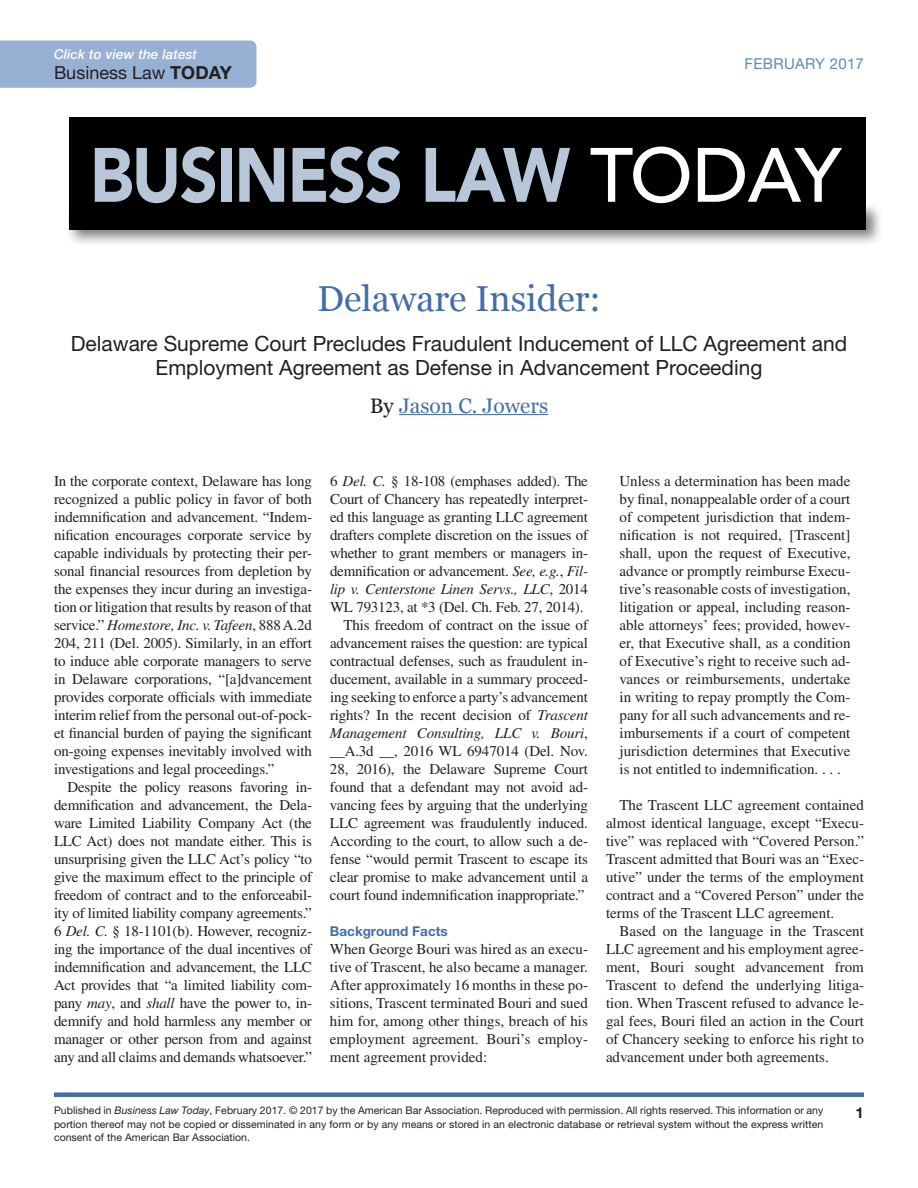
<style>
.page{position:relative;width:918px;height:1188px;background:#fff}
.page>*{position:absolute;margin:0;border:0;box-sizing:border-box;transform-origin:0 0}
.t1{font:900 76.05px "Avenir LT Std";letter-spacing:-.025em;color:#b7c7d9;scale:.88 1}
.t2{font:36px "Georgia";color:#426da7}
.Subtitle{font:21px/24px "Helvetica Neue LT Std";color:#231f20;text-align:center}
.byline{font:21px "Georgia";color:#426da7}
.t3{font:18px "Helvetica Neue LT Std";color:#231f20}
.body{font:15px/18px "Times LT Std";letter-spacing:-.01em;color:#231f20;text-align:justify}
.body-no_indent{font:15px/18px "Times LT Std";letter-spacing:-.01em;color:#231f20;text-align:justify}
.block_quote{font:15px/18px "Times LT Std";color:#231f20;text-align:justify}
.date{font:15px "Helvetica Neue LT Std";letter-spacing:.02em;color:#5a8bc0}
.page_number{font:700 15px "Helvetica Neue LT Std";color:#231f20}
.t4{font:italic 500 13.5px "Helvetica Neue LT Std";letter-spacing:.01em;color:#fff}
.subhead{font:700 13.5px "Helvetica Neue LT Std";color:#426da7}
.reprint{font:10.5px/13.5px "Helvetica Neue LT Std";letter-spacing:.005em;color:#231f20;text-align:justify}
.s1{font-weight:700}
.s2{font-weight:500;color:#fff}
.s3{color:#231f20}
.s4{font-style:italic}
</style>
<div class="page">
<div style="left:0;top:40px;width:256px;height:48px;background:#97b1d5"></div>
<div style="left:54px;top:1092px;width:810px;height:5px;background:#426da7"></div>
<img style="left:69px;top:198px;width:811px;height:45px">
<div style="left:70px;top:117px;width:796px;height:113px;background:#000"></div>
<hr style="left:399px;top:414px;width:149px;height:1px;background:#426da7">
<p class="t4" style="left:54px;top:46px;width:145px">Click to view the latest</p>
<p class="t3" style="left:54px;top:62px;width:179px">Business Law <span class="s1">TODAY</span></p>
<p class="date" style="left:745px;top:55px;width:121px">February 2017</p>
<h1 class="t1" style="left:90px;top:129px;width:855px">BUSINESS LAW <span class="s2">TODAY</span></h1>
<p class="t2" style="left:317px;top:272px;width:285px">Delaware Insider:</p>
<p class="Subtitle" style="left:71px;top:331px;width:778px">Delaware Supreme Court Precludes Fraudulent Inducement of LLC Agreement and<br>Employment Agreement as Defense in Advancement Proceeding</p>
<p class="byline" style="left:370px;top:390px;width:180px"><span class="s3">By</span> Jason C. Jowers</p>
<p class="body-no_indent" style="left:54px;top:472px;width:260px">In the corporate context, Delaware has long recognized a public policy in favor of both indemnification and advancement. “Indem&shy;nification encourages corporate service by capable individuals by protecting their per&shy;sonal financial resources from depletion by the expenses they incur during an investiga&shy;tion or litigation that results by reason of that service.” <span class="s4">Homestore, Inc. v. Tafeen</span>, 888 A.2d 204, 211 (Del. 2005). Similarly, in an effort to induce able corporate managers to serve in Delaware corporations, “[a]dvancement provides corporate officials with immediate interim relief from the personal out-of-pock&shy;et financial burden of paying the significant on-going expenses inevitably involved with investigations and legal proceedings.”</p>
<p class="body" style="left:54px;top:778px;width:260px;text-indent:14px">Despite the policy reasons favoring in&shy;demnification and advancement, the Dela&shy;ware Limited Liability Company Act (the LLC Act) does not mandate either. This is unsurprising given the LLC Act’s policy “to give the maximum effect to the principle of freedom of contract and to the enforceabil&shy;ity of limited liability company agreements.” 6 <span class="s4">Del. C.</span> § 18-1101(b). However, recogniz&shy;ing the importance of the dual incentives of indemnification and advancement, the LLC Act provides that “a limited liability com&shy;pany <span class="s4">may</span>, and <span class="s4">shall</span> have the power to, in&shy;demnify and hold harmless any member or manager or other person from and against any and all claims and demands whatsoever.”</p>
<p class="body" style="left:330px;top:472px;width:259px">6 <span class="s4">Del. C.</span> § 18-108 (emphases added). The Court of Chancery has repeatedly interpret&shy;ed this language as granting LLC agreement drafters complete discretion on the issues of whether to grant members or managers in&shy;demnification or advancement. <span class="s4">See, e.g.</span>, <span class="s4">Fil&shy;lip v. Centerstone Linen Servs., LLC</span>, 2014<br>WL 793123, at *3 (Del. Ch. Feb. 27, 2014).</p>
<p class="body" style="left:330px;top:616px;width:260px;text-indent:14px">This freedom of contract on the issue of advancement raises the question: are typical contractual defenses, such as fraudulent in&shy;ducement, available in a summary proceed&shy;ing seeking to enforce a party’s advancement rights? In the recent decision of <span class="s4">Trascent Management Consulting, LLC v. Bouri</span>, __A.3d __, 2016 WL 6947014 (Del. Nov.<br>28, 2016), the Delaware Supreme Court found that a defendant may not avoid ad&shy;vancing fees by arguing that the underlying LLC agreement was fraudulently induced.<br>According to the court, to allow such a de&shy;fense “would permit Trascent to escape its clear promise to make advancement until a court found indemnification inappropriate.”</p>
<p class="subhead" style="left:330px;top:923px;width:119px">Background Facts</p>
<p class="body-no_indent" style="left:330px;top:940px;width:260px">When George Bouri was hired as an execu&shy;tive of Trascent, he also became a manager.<br>After approximately 16 months in these po&shy;sitions, Trascent terminated Bouri and sued him for, among other things, breach of his employment agreement. Bouri’s employ&shy;ment agreement provided:</p>
<p class="block_quote" style="left:620px;top:472px;width:233px">Unless a determination has been made by final, nonappealable order of a court of competent jurisdiction that indem&shy;nification is not required, [Trascent] shall, upon the request of Executive, advance or promptly reimburse Execu&shy;tive’s reasonable costs of investigation, litigation or appeal, including reason&shy;able attorneys’ fees; provided, howev&shy;er, that Executive shall, as a condition of Executive’s right to receive such ad&shy;vances or reimbursements, undertake in writing to repay promptly the Com&shy;pany for all such advancements and re&shy;imbursements if a court of competent jurisdiction determines that Executive is not entitled to indemnification. . . .</p>
<p class="body" style="left:606px;top:796px;width:260px;text-indent:14px">The Trascent LLC agreement contained almost identical language, except “Execu&shy;tive” was replaced with “Covered Person.” Trascent admitted that Bouri was an “Exec&shy;utive” under the terms of the employment contract and a “Covered Person” under the terms of the Trascent LLC agreement.</p>
<p class="body" style="left:606px;top:922px;width:260px;text-indent:14px">Based on the language in the Trascent LLC agreement and his employment agree&shy;ment, Bouri sought advancement from Trascent to defend the underlying litiga&shy;tion. When Trascent refused to advance le&shy;gal fees, Bouri filed an action in the Court of Chancery seeking to enforce his right to advancement under both agreements.</p>
<p class="reprint" style="left:54px;top:1104px;width:771px">Published in <span class="s4">Business Law Today</span>, February 2017. © 2017 by the American Bar Association. Reproduced with permission. All rights reserved. This information or any portion thereof may not be copied or disseminated in any form or by any means or stored in an electronic database or retrieval system without the express written consent of the American Bar Association.</p>
<p class="page_number" style="left:856px;top:1103px;width:10px">1</p>
</div>
